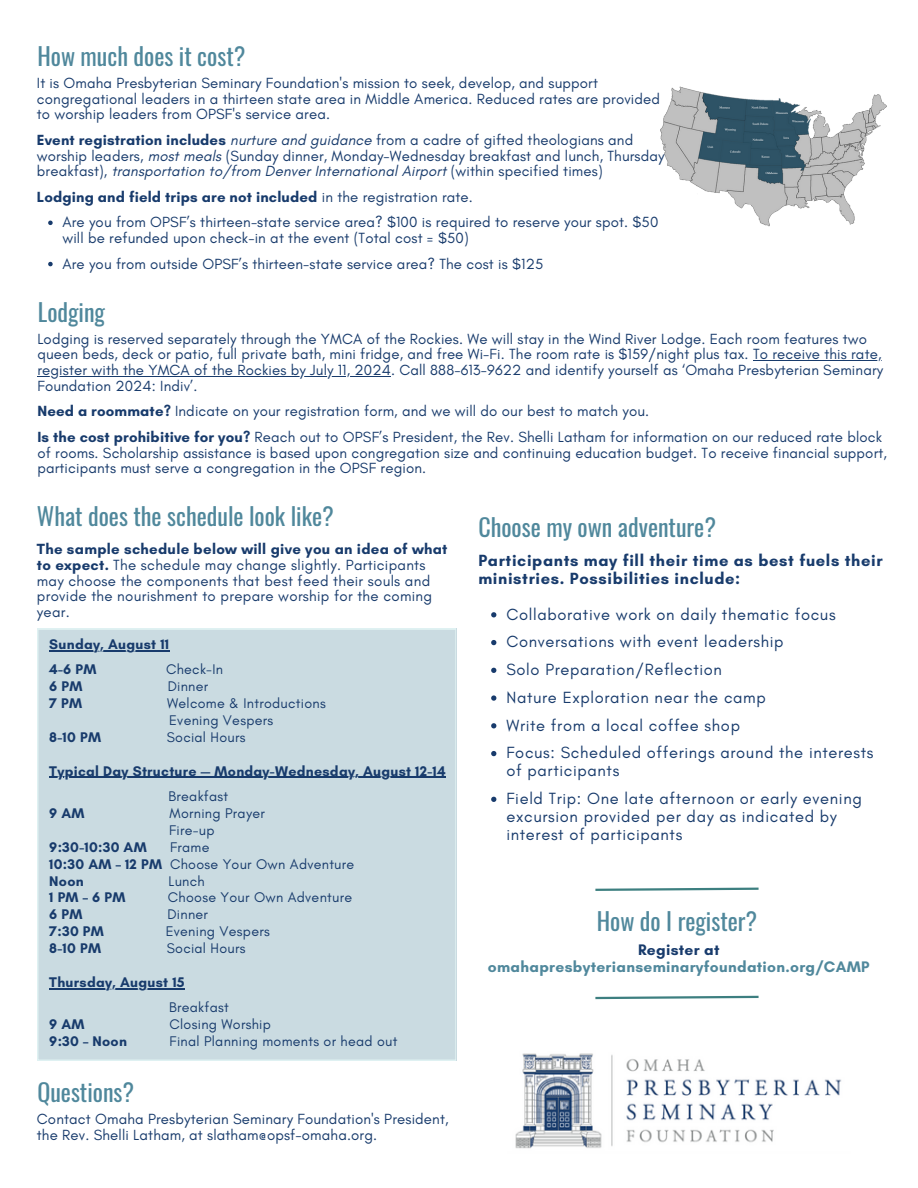
<style>
.page{position:relative;width:918px;height:1188px;background:#fff}
.page>*{position:absolute;margin:0;border:0;box-sizing:border-box;transform-origin:0 0}
.t1{font:24px "Oswald";color:#50889c}
.t2{font:16.5px/18px "Glacial Indifference";letter-spacing:.04em;color:#183b6c}
.t3{font:700 16.5px/18px "Glacial Indifference";letter-spacing:.04em;color:#183b6c}
.t4{font:700 15.6px/16.8px "Glacial Indifference";letter-spacing:.02em;color:#50889c;text-align:center}
.t5{font:15px/15.8px "Glacial Indifference";letter-spacing:.01em;color:#183b6c}
.t6{font:700 15px "Glacial Indifference";letter-spacing:.01em;color:#183b6c}
.t7{font:14.25px "Glacial Indifference";letter-spacing:.02em;color:#183b6c}
.t8{font:700 14.25px "Glacial Indifference";letter-spacing:.02em;color:#183b6c}
.s1{font-weight:700}
.s2{font-style:italic}
.s3{font-weight:400}
.s4{color:#183b6c}
</style>
<div class="page">
<div style="left:37px;top:629px;width:419px;height:432px;background:#cadbe1"></div>
<hr style="left:49px;top:650px;width:120px;height:1px;background:#183b6c">
<hr style="left:49px;top:777px;width:397px;height:1px;background:#183b6c">
<hr style="left:49px;top:988px;width:136px;height:1px;background:#183b6c">
<img style="left:515px;top:1053px;width:327px;height:96px">
<svg style="left:595px;top:887px;width:164px;height:4px"></svg>
<svg style="left:595px;top:995px;width:164px;height:5px"></svg>
<img style="left:660px;top:86px;width:227px;height:141px">
<svg style="left:48px;top:221px;width:5px;height:4px"></svg>
<svg style="left:48px;top:262px;width:5px;height:4px"></svg>
<svg style="left:491px;top:612px;width:5px;height:5px"></svg>
<svg style="left:491px;top:640px;width:5px;height:5px"></svg>
<svg style="left:491px;top:668px;width:5px;height:5px"></svg>
<svg style="left:491px;top:695px;width:5px;height:6px"></svg>
<svg style="left:491px;top:723px;width:5px;height:5px"></svg>
<svg style="left:491px;top:751px;width:5px;height:5px"></svg>
<svg style="left:491px;top:797px;width:5px;height:5px"></svg>
<hr style="left:753px;top:360px;width:129px;height:1px;background:#183b6c">
<hr style="left:37px;top:376px;width:354px;height:1px;background:#183b6c">
<p class="t1" style="left:37px;top:37px;width:210px">How much does it cost?</p>
<p class="t5" style="left:37px;top:75px;width:625px">It is Omaha Presbyterian Seminary Foundation's mission to seek, develop, and support congregational leaders in a thirteen state area in Middle America. Reduced rates are provided to worship leaders from OPSF's service area.</p>
<p class="t5" style="left:37px;top:132px;width:629px"><span class="s1">Event registration includes</span> <span class="s2">nurture and guidance</span> from a cadre of gifted theologians and worship leaders, <span class="s2">most meals</span> (Sunday dinner, Monday-Wednesday breakfast and lunch, Thursday breakfast), <span class="s2">transportation to/from Denver International Airport</span> (within specified times)</p>
<p class="t6" style="left:37px;top:188px;width:438px">Lodging and field trips are not included <span class="s3">in the registration rate.</span></p>
<p class="t5" style="left:62px;top:214px;width:598px">Are you from OPSF’s thirteen-state service area? $100 is required to reserve your spot. $50 will be refunded upon check-in at the event (Total cost = $50)</p>
<h4 class="t5" style="left:62px;top:255px;width:482px">Are you from outside OPSF’s thirteen-state service area? The cost is $125</h4>
<h2 class="t1" style="left:38px;top:293px;width:69px">Lodging</h2>
<p class="t5" style="left:37px;top:330px;width:846px">Lodging is reserved separately through the YMCA of the Rockies. We will stay in the Wind River Lodge. Each room features two queen beds, deck or patio, full private bath, mini fridge, and free Wi-Fi. The room rate is $159/night plus tax. To receive this rate,</p>
<h3 class="t5" style="left:37px;top:362px;width:847px">register with the YMCA of the Rockies by July 11, 2024. Call 888-613-9622 and identify yourself as ‘Omaha Presbyterian Seminary<br>Foundation 2024: Indiv’.</h3>
<h3 class="t5" style="left:37px;top:398px;width:846px;line-height:25.5px"><span class="s1">Need a roommate?</span> Indicate on your registration form, and we will do our best to match you.<br><span class="s1">Is the cost prohibitive for you?</span> Reach out to OPSF’s President, the Rev. Shelli Latham for information on our reduced rate block</h3>
<p class="t5" style="left:37px;top:444px;width:851px">of rooms. Scholarship assistance is based upon congregation size and continuing education budget. To receive financial support, participants must serve a congregation in the OPSF region.</p>
<p class="t1" style="left:37px;top:498px;width:298px">What does the schedule look like?</p>
<p class="t5" style="left:37px;top:541px;width:412px"><span class="s1">The sample schedule below will give you an idea of what to expect.</span> The schedule may change slightly. Participants may choose the components that best feed their souls and provide the nourishment to prepare worship for the coming year.</p>
<h1 class="t8" style="left:49px;top:635px;width:121px">Sunday, August 11</h1>
<h3 class="t8" style="left:49px;top:661px;width:49px">4-6 PM</h3>
<h3 class="t7" style="left:166px;top:661px;width:59px">Check-In</h3>
<h3 class="t8" style="left:49px;top:678px;width:35px">6 PM</h3>
<h3 class="t7" style="left:168px;top:678px;width:42px">Dinner</h3>
<h3 class="t8" style="left:49px;top:694px;width:34px">7 PM</h3>
<h3 class="t7" style="left:167px;top:694px;width:160px">Welcome &amp; Introductions</h3>
<p class="t7" style="left:169px;top:711px;width:106px">Evening Vespers</p>
<p class="t8" style="left:49px;top:728px;width:53px">8-10 PM</p>
<p class="t7" style="left:167px;top:728px;width:80px">Social Hours</p>
<p class="t8" style="left:49px;top:762px;width:398px">Typical Day Structure — Monday-Wednesday, August 12-14</p>
<h1 class="t7" style="left:169px;top:788px;width:61px">Breakfast</h1>
<h3 class="t8" style="left:49px;top:804px;width:37px">9 AM</h3>
<h3 class="t7" style="left:170px;top:804px;width:97px">Morning Prayer</h3>
<h3 class="t7" style="left:169px;top:821px;width:47px">Fire-up</h3>
<h3 class="t8" style="left:49px;top:838px;width:99px">9:30-10:30 AM</h3>
<h3 class="t7" style="left:170px;top:838px;width:41px">Frame</h3>
<h1 class="t7" style="left:49px;top:855px;width:307px"><span class="s1">10:30 AM – 12 PM</span> Choose Your Own Adventure</h1>
<h1 class="t8" style="left:49px;top:872px;width:36px">Noon</h1>
<h1 class="t7" style="left:169px;top:872px;width:38px">Lunch</h1>
<h3 class="t8" style="left:49px;top:889px;width:78px">1PM–6PM</h3>
<h3 class="t7" style="left:168px;top:889px;width:186px">Choose Your Own Adventure</h3>
<p class="t8" style="left:49px;top:906px;width:35px">6 PM</p>
<p class="t7" style="left:167px;top:906px;width:42px">Dinner</p>
<p class="t8" style="left:49px;top:923px;width:56px">7:30 PM</p>
<p class="t7" style="left:166px;top:923px;width:106px">Evening Vespers</p>
<p class="t8" style="left:49px;top:939px;width:53px">8-10 PM</p>
<p class="t7" style="left:167px;top:939px;width:80px">Social Hours</p>
<p class="t8" style="left:49px;top:973px;width:137px">Thursday, August 15</p>
<p class="t7" style="left:169px;top:999px;width:61px">Breakfast</p>
<p class="t8" style="left:49px;top:1016px;width:37px">9 AM</p>
<p class="t7" style="left:170px;top:1016px;width:103px">Closing Worship</p>
<p class="t8" style="left:49px;top:1033px;width:79px">9:30 – Noon</p>
<p class="t7" style="left:170px;top:1033px;width:229px">Final Planning moments or head out</p>
<p class="t1" style="left:37px;top:1073px;width:98px">Questions?</p>
<p class="t5" style="left:37px;top:1111px;width:413px">Contact Omaha Presbyterian Seminary Foundation's President, the Rev. Shelli Latham, at slatham@opsf-omaha.org.</p>
<p class="t1" style="left:478px;top:508px;width:239px">Choose my own adventure?</p>
<p class="t3" style="left:478px;top:551px;width:406px">Participants may fill their time as best fuels their ministries. Possibilities include:</p>
<p class="t2" style="left:506px;top:605px;width:331px">Collaborative work on daily thematic focus</p>
<p class="t2" style="left:506px;top:633px;width:279px">Conversations with event leadership</p>
<h4 class="t2" style="left:506px;top:660px;width:217px">Solo Preparation/Reflection</h4>
<p class="t2" style="left:506px;top:688px;width:261px">Nature Exploration near the camp</p>
<p class="t2" style="left:506px;top:716px;width:235px">Write from a local coffee shop</p>
<p class="t2" style="left:506px;top:744px;width:369px">Focus: Scheduled offerings around the interests of participants</p>
<h1 class="t2" style="left:506px;top:789px;width:357px">Field Trip: One late afternoon or early evening excursion provided per day as indicated by interest of participants</h1>
<p class="t1" style="left:597px;top:902px;width:162px">How do I register?</p>
<p class="t4" style="left:488px;top:941px;width:383px"><span class="s4">Register at </span>omahapresbyterianseminaryfoundation.org/CAMP</p>
</div>
